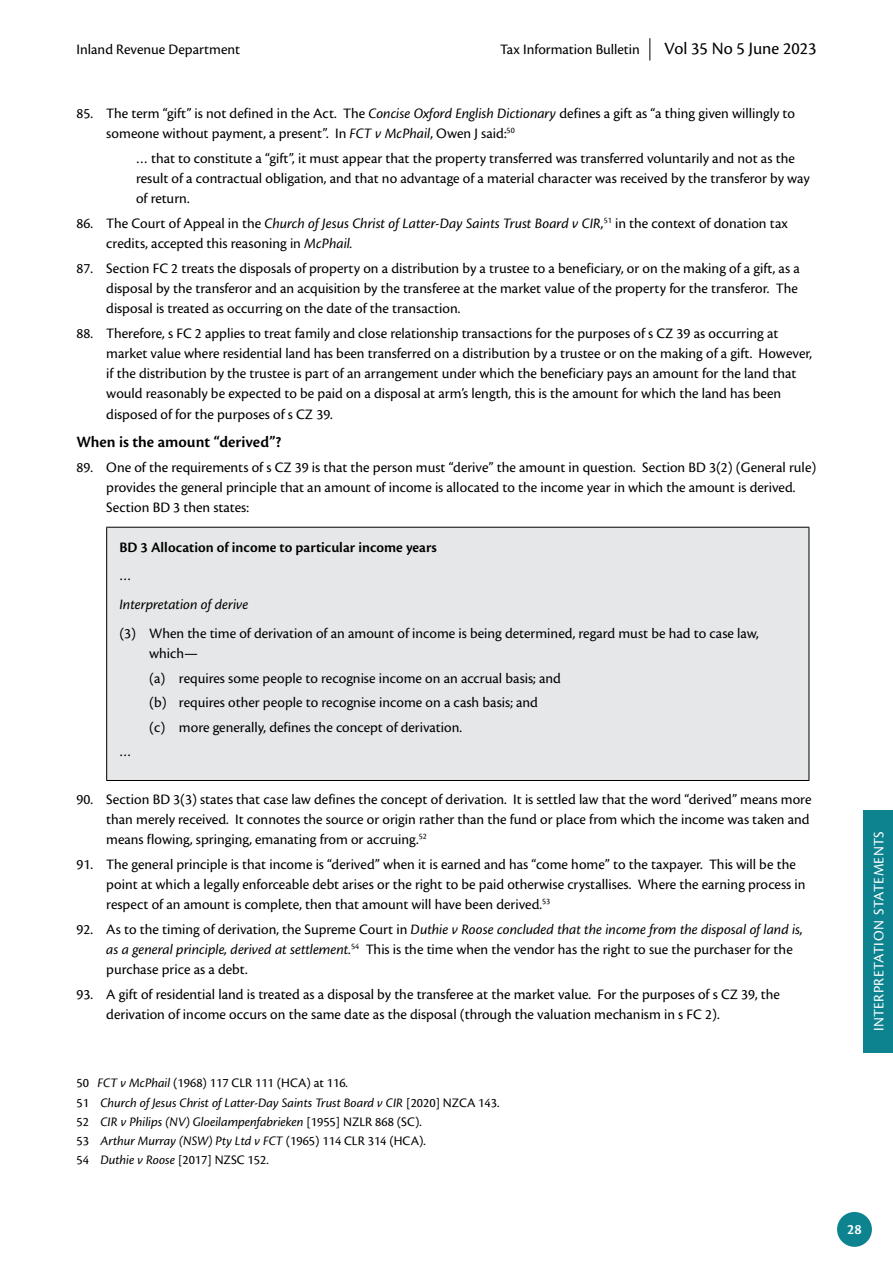
<style>
.page{position:relative;width:893px;height:1263px;background:#fff}
.page>*{position:absolute;margin:0;border:0;box-sizing:border-box;transform-origin:0 0}
.t1{font:18px "Cronos Pro";color:#000}
.t2{font:600 16.5px "Cronos Pro";color:#000}
.t3{font:15px/20.2px "Cronos Pro";color:#000}
.t4{font:600 15px "Cronos Pro";color:#000}
.t5{font:15px "Cronos Pro";letter-spacing:.025em;color:#fff}
.t6{font:italic 15px "Cronos Pro";color:#000}
.t7{font:600 15px "Cronos Pro";color:#fff}
.t8{font:italic 13.5px/19.2px "Cronos Pro";letter-spacing:-.005em;color:#000}
.s1{font-style:italic}
.s2{font-style:normal}
</style>
<div class="page">
<div style="left:863px;top:810px;width:30px;height:242px;background:#0d8390"></div>
<div style="left:107px;top:527px;width:702px;height:253px;background:#e6e7e8"></div>
<hr style="left:106px;top:527px;width:703px;height:1px;background:#000">
<hr style="left:106px;top:528px;width:1px;height:252px;background:#000">
<hr style="left:809px;top:528px;width:1px;height:252px;background:#000">
<hr style="left:106px;top:780px;width:703px;height:1px;background:#000">
<svg style="left:649px;top:38px;width:1px;height:23px"></svg>
<div style="left:837px;top:1212px;width:35px;height:35px;background:#0d8390;border-radius:50%"></div>
<p class="t3" style="left:77px;top:39px;width:165px">Inland Revenue Department</p>
<p class="t1" style="left:664px;top:38px;width:154px">Vol 35 No 5 June 2023</p>
<p class="t3" style="left:500px;top:39px;width:141px">Tax Information Bulletin</p>
<p class="t3" style="left:106px;top:103px;width:690px;text-indent:-30px">85. The term “gift” is not defined in the Act. The <span class="s1">Concise Oxford English Dictionary</span> defines a gift as “a thing given willingly to someone without payment, a present”. In <span class="s1">FCT v McPhail</span>, Owen J said:<sup>50</sup></p>
<p class="t3" style="left:136px;top:148px;width:675px">… that to constitute a “gift”, it must appear that the property transferred was transferred voluntarily and not as the result of a contractual obligation, and that no advantage of a material character was received by the transferor by way of return.</p>
<p class="t3" style="left:106px;top:213px;width:683px;text-indent:-30px">86. The Court of Appeal in the <span class="s1">Church of Jesus Christ of Latter-Day Saints Trust Board v CIR,</span><sup>51</sup> in the context of donation tax credits, accepted this reasoning in <span class="s1">McPhail.</span></p>
<p class="t3" style="left:106px;top:258px;width:695px;text-indent:-30px">87. Section FC 2 treats the disposals of property on a distribution by a trustee to a beneficiary, or on the making of a gift, as a disposal by the transferor and an acquisition by the transferee at the market value of the property for the transferor. The disposal is treated as occurring on the date of the transaction.</p>
<p class="t3" style="left:106px;top:323px;width:707px;text-indent:-30px">88. Therefore, s FC 2 applies to treat family and close relationship transactions for the purposes of s CZ 39 as occurring at market value where residential land has been transferred on a distribution by a trustee or on the making of a gift. However, if the distribution by the trustee is part of an arrangement under which the beneficiary pays an amount for the land that would reasonably be expected to be paid on a disposal at arm’s length, this is the amount for which the land has been disposed of for the purposes of s CZ 39.</p>
<p class="t2" style="left:77px;top:433px;width:206px">When is the amount “derived”?</p>
<p class="t3" style="left:106px;top:457px;width:712px;text-indent:-30px">89. One of the requirements of s CZ 39 is that the person must “derive” the amount in question. Section BD 3(2) (General rule) provides the general principle that an amount of income is allocated to the income year in which the amount is derived.<br>Section BD 3 then states:</p>
<p class="t4" style="left:119px;top:538px;width:319px">BD 3 Allocation of income to particular income years</p>
<p class="t3" style="left:119px;top:566px;width:13px">…</p>
<p class="t6" style="left:119px;top:596px;width:131px">Interpretation of derive</p>
<p class="t3" style="left:149px;top:623px;width:611px;text-indent:-30px">(3) When the time of derivation of an amount of income is being determined, regard must be had to case law, which—</p>
<p class="t3" style="left:149px;top:666px;width:413px;line-height:24.5px">(a) requires some people to recognise income on an accrual basis; and (b) requires other people to recognise income on a cash basis; and<br>(c) more generally, defines the concept of derivation.</p>
<p class="t3" style="left:119px;top:741px;width:13px">…</p>
<p class="t3" style="left:106px;top:789px;width:707px;text-align:justify;text-indent:-30px">90. Section BD 3(3) states that case law defines the concept of derivation. It is settled law that the word “derived” means more than merely received. It connotes the source or origin rather than the fund or place from which the income was taken and means flowing, springing, emanating from or accruing.<sup>52</sup></p>
<p class="t3" style="left:106px;top:854px;width:701px;text-indent:-30px">91. The general principle is that income is “derived” when it is earned and has “come home” to the taxpayer. This will be the point at which a legally enforceable debt arises or the right to be paid otherwise crystallises. Where the earning process in respect of an amount is complete, then that amount will have been derived.<sup>53</sup></p>
<p class="t3" style="left:106px;top:919px;width:698px;text-indent:-30px">92. As to the timing of derivation, the Supreme Court in <span class="s1">Duthie v Roose concluded that the income from the disposal of land is, as a general principle, derived at settlement.</span><sup>54</sup> This is the time when the vendor has the right to sue the purchaser for the purchase price as a debt.</p>
<p class="t3" style="left:106px;top:984px;width:675px;text-indent:-30px">93. A gift of residential land is treated as a disposal by the transferee at the market value. For the purposes of s CZ 39, the derivation of income occurs on the same date as the disposal (through the valuation mechanism in s FC 2).</p>
<p class="t8" style="left:77px;top:1074px;width:424px"><span class="s2">50</span> FCT v McPhail <span class="s2">(1968) 117 CLR 111 (HCA) at 116.<br>51</span> Church of Jesus Christ of Latter-Day Saints Trust Board v CIR <span class="s2">[2020] NZCA 143.<br>52</span> CIR v Philips (NV) Gloeilampenfabrieken <span class="s2">[1955] NZLR 868 (SC).<br>53</span> Arthur Murray (NSW) Pty Ltd v FCT <span class="s2">(1965) 114 CLR 314 (HCA).<br>54</span> Duthie v Roose <span class="s2">[2017] NZSC 152.</span></p>
<p class="t5" style="left:870px;top:1031px;width:201px;rotate:-90deg">INTERPRETATION STATEMENTS</p>
<p class="t7" style="left:847px;top:1220px;width:16px">28</p>
</div>
